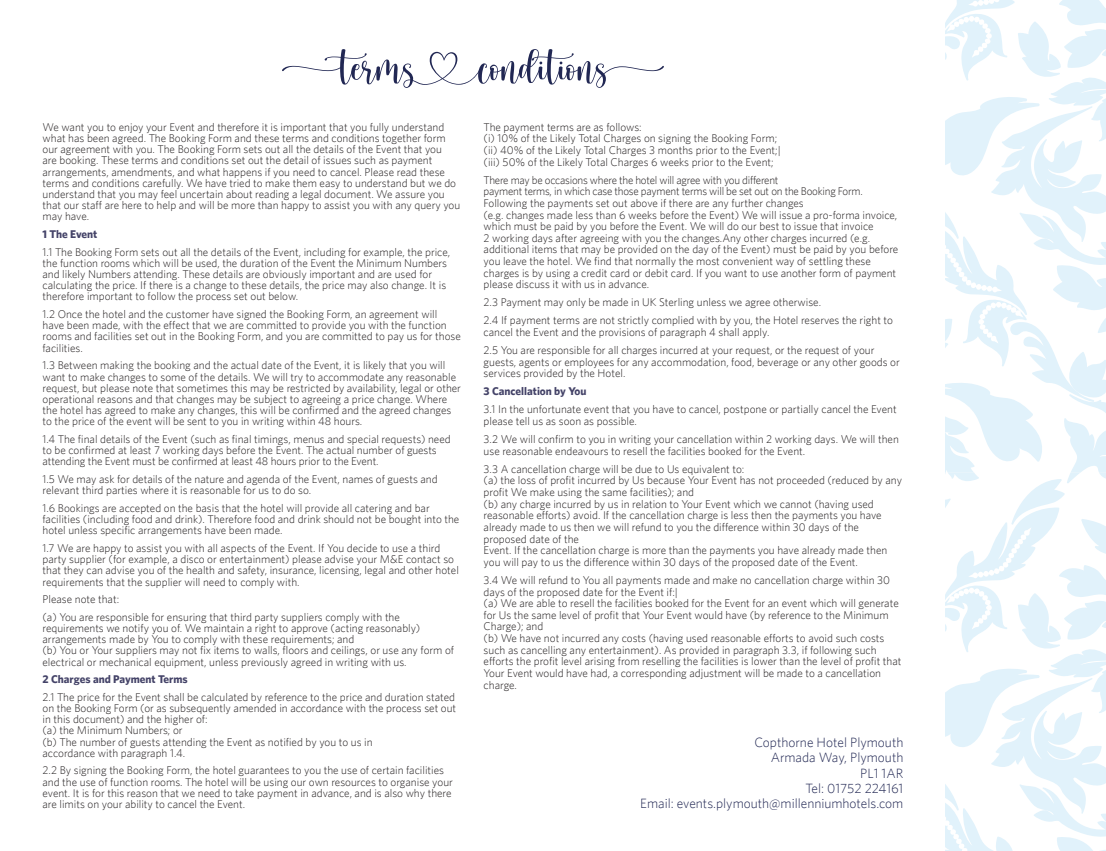
<style>
.page{position:relative;width:1106px;height:851px;background:#fff}
.page>*{position:absolute;margin:0;border:0;box-sizing:border-box;transform-origin:0 0}
.t1{font:54px "hellohoney Personal Use";letter-spacing:-.01em;color:#212753}
.t2{font:300 13.5px "Whitney";color:#212753}
.t3{font:300 11.25px/11.2px "Whitney";color:#231f20}
.t4{font:700 11.25px "Whitney";color:#444368}
</style>
<div class="page">
<svg style="left:946px;top:0;width:160px;height:851px"></svg>
<p class="t1" style="left:280px;top:39px;width:386px">termsconditions</p>
<p class="t3" style="left:43px;top:121px;width:419px">We want you to enjoy your Event and therefore it is important that you fully understand what has been agreed. The Booking Form and these terms and conditions together form our agreement with you. The Booking Form sets out all the details of the Event that you<br>are booking. These terms and conditions set out the detail of issues such as payment arrangements, amendments, and what happens if you need to cancel. Please read these terms and conditions carefully. We have tried to make them easy to understand but we do understand that you may feel uncertain about reading a legal document. We assure you that our staff are here to help and will be more than happy to assist you with any query you may have.</p>
<p class="t4" style="left:43px;top:227px;width:56px">1 The Event</p>
<p class="t3" style="left:43px;top:246px;width:409px">1.1 The Booking Form sets out all the details of the Event, including for example, the price, the function rooms which will be used, the duration of the Event the Minimum Numbers and likely Numbers attending. These details are obviously important and are used for calculating the price. If there is a change to these details, the price may also change. It is therefore important to follow the process set out below.</p>
<p class="t3" style="left:43px;top:308px;width:420px">1.2 Once the hotel and the customer have signed the Booking Form, an agreement will have been made, with the effect that we are committed to provide you with the function rooms and facilities set out in the Booking Form, and you are committed to pay us for those facilities.</p>
<p class="t3" style="left:43px;top:359px;width:420px">1.3 Between making the booking and the actual date of the Event, it is likely that you will want to make changes to some of the details. We will try to accommodate any reasonable request, but please note that sometimes this may be restricted by availability, legal or other operational reasons and that changes may be subject to agreeing a price change. Where the hotel has agreed to make any changes, this will be confirmed and the agreed changes to the price of the event will be sent to you in writing within 48 hours.</p>
<p class="t3" style="left:43px;top:433px;width:410px">1.4 The final details of the Event (such as final timings, menus and special requests) need to be confirmed at least 7 working days before the Event. The actual number of guests attending the Event must be confirmed at least 48 hours prior to the Event.</p>
<p class="t3" style="left:43px;top:473px;width:397px">1.5 We may ask for details of the nature and agenda of the Event, names of guests and relevant third parties where it is reasonable for us to do so.</p>
<p class="t3" style="left:43px;top:502px;width:418px">1.6 Bookings are accepted on the basis that the hotel will provide all catering and bar facilities (including food and drink). Therefore food and drink should not be bought into the hotel unless specific arrangements have been made.</p>
<p class="t3" style="left:43px;top:542px;width:418px">1.7 We are happy to assist you with all aspects of the Event. If You decide to use a third party supplier (for example, a disco or entertainment) please advise your M&amp;E contact so that they can advise you of the health and safety, insurance, licensing, legal and other hotel requirements that the supplier will need to comply with.</p>
<p class="t3" style="left:43px;top:593px;width:78px">Please note that:</p>
<p class="t3" style="left:43px;top:611px;width:413px">(a) You are responsible for ensuring that third party suppliers comply with the requirements we notify you of. We maintain a right to approve (acting reasonably) arrangements made by You to comply with these requirements; and<br>(b) You or Your suppliers may not fix items to walls, floors and ceilings, or use any form of electrical or mechanical equipment, unless previously agreed in writing with us.</p>
<p class="t4" style="left:43px;top:672px;width:147px">2 Charges and Payment Terms</p>
<p class="t3" style="left:43px;top:691px;width:415px">2.1 The price for the Event shall be calculated by reference to the price and duration stated on the Booking Form (or as subsequently amended in accordance with the process set out in this document) and the higher of:<br>(a) the Minimum Numbers; or<br>(b) The number of guests attending the Event as notified by you to us in<br>accordance with paragraph 1.4.</p>
<p class="t3" style="left:43px;top:764px;width:412px">2.2 By signing the Booking Form, the hotel guarantees to you the use of certain facilities and the use of function rooms. The hotel will be using our own resources to organise your event. It is for this reason that we need to take payment in advance, and is also why there are limits on your ability to cancel the Event.</p>
<p class="t3" style="left:483px;top:121px;width:298px;line-height:11.7px">The payment terms are as follows:<br>(i) 10% of the Likely Total Charges on signing the Booking Form; (ii) 40% of the Likely Total Charges 3 months prior to the Event;| (iii) 50% of the Likely Total Charges 6 weeks prior to the Event;</p>
<p class="t3" style="left:483px;top:174px;width:416px;line-height:11.7px">There may be occasions where the hotel will agree with you different<br>payment terms, in which case those payment terms will be set out on the Booking Form.<br>Following the payments set out above if there are any further changes<br>(e.g. changes made less than 6 weeks before the Event) We will issue a pro-forma invoice, which must be paid by you before the Event. We will do our best to issue that invoice<br>2 working days after agreeing with you the changes.Any other charges incurred (e.g. additional items that may be provided on the day of the Event) must be paid by you before you leave the hotel. We find that normally the most convenient way of settling these charges is by using a credit card or debit card. If you want to use another form of payment please discuss it with us in advance.</p>
<p class="t3" style="left:483px;top:296px;width:339px">2.3 Payment may only be made in UK Sterling unless we agree otherwise.</p>
<p class="t3" style="left:483px;top:314px;width:411px;line-height:11.7px">2.4 If payment terms are not strictly complied with by you, the Hotel reserves the right to cancel the Event and the provisions of paragraph 4 shall apply.</p>
<p class="t3" style="left:483px;top:344px;width:418px;line-height:11.7px">2.5 You are responsible for all charges incurred at your request, or the request of your guests, agents or employees for any accommodation, food, beverage or any other goods or services provided by the Hotel.</p>
<p class="t4" style="left:483px;top:384px;width:104px">3 Cancellation by You</p>
<p class="t3" style="left:483px;top:403px;width:414px;line-height:11.7px">3.1 In the unfortunate event that you have to cancel, postpone or partially cancel the Event please tell us as soon as possible.</p>
<p class="t3" style="left:483px;top:433px;width:417px;line-height:11.7px">3.2 We will confirm to you in writing your cancellation within 2 working days. We will then use reasonable endeavours to resell the facilities booked for the Event.</p>
<p class="t3" style="left:483px;top:462px;width:420px;line-height:11.7px">3.3 A cancellation charge will be due to Us equivalent to:<br>(a) the loss of profit incurred by Us because Your Event has not proceeded (reduced by any profit We make using the same facilities); and<br>(b) any charge incurred by us in relation to Your Event which we cannot (having used reasonable efforts) avoid. If the cancellation charge is less then the payments you have already made to us then we will refund to you the difference within 30 days of the proposed date of the<br>Event. If the cancellation charge is more than the payments you have already made then you will pay to us the difference within 30 days of the proposed date of the Event.</p>
<p class="t3" style="left:483px;top:574px;width:419px;line-height:11.7px">3.4 We will refund to You all payments made and make no cancellation charge within 30 days of the proposed date for the Event if:|<br>(a) We are able to resell the facilities booked for the Event for an event which will generate for Us the same level of profit that Your Event would have (by reference to the Minimum Charge); and<br>(b) We have not incurred any costs (having used reasonable efforts to avoid such costs such as cancelling any entertainment). As provided in paragraph 3.3, if following such efforts the profit level arising from reselling the facilities is lower than the level of profit that Your Event would have had, a corresponding adjustment will be made to a cancellation charge.</p>
<p class="t2" style="left:754px;top:734px;width:150px">Copthorne Hotel Plymouth</p>
<p class="t2" style="left:770px;top:749px;width:134px">Armada Way, Plymouth</p>
<p class="t2" style="left:860px;top:765px;width:45px">PL1 1AR</p>
<p class="t2" style="left:805px;top:780px;width:99px">Tel: 01752 224161</p>
<p class="t2" style="left:640px;top:795px;width:265px">Email: events.plymouth@millenniumhotels.com</p>
</div>
